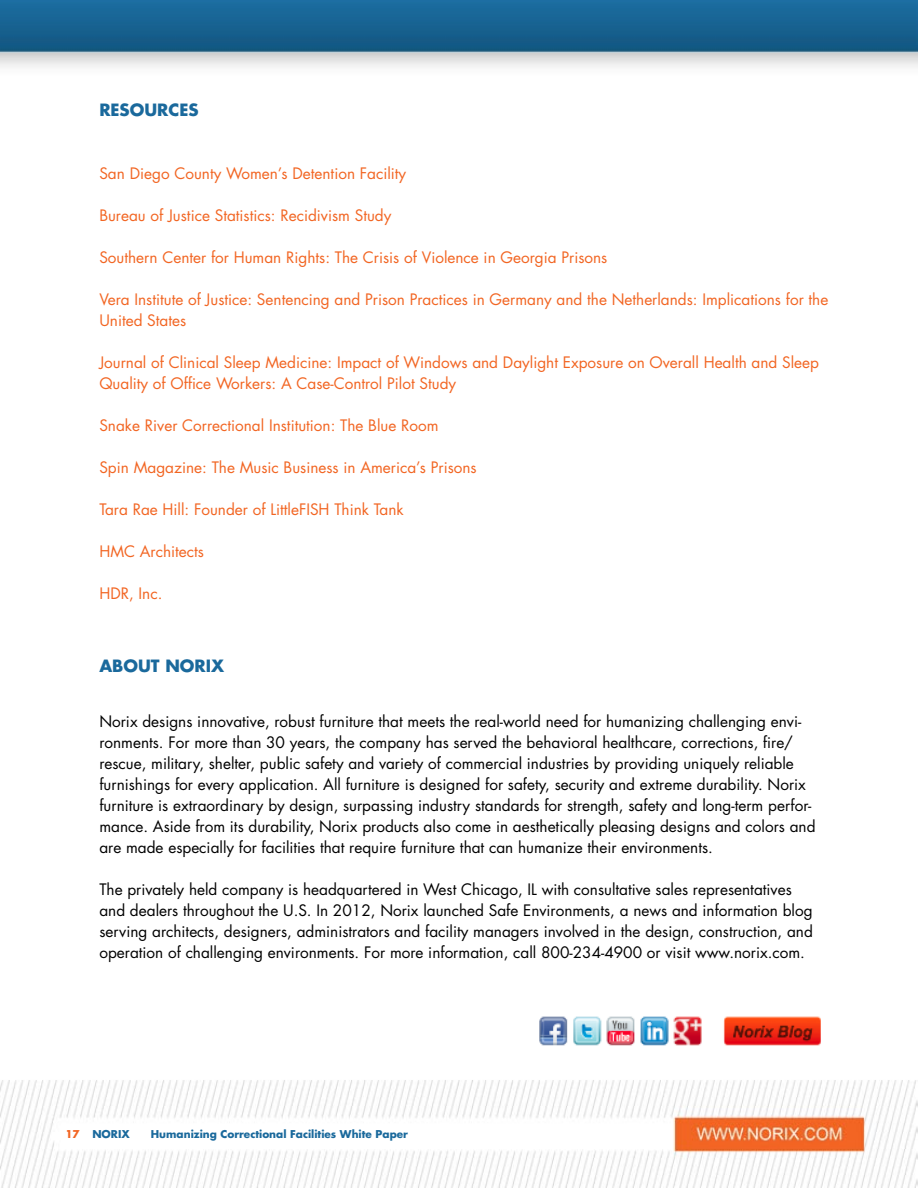
<style>
.page{position:relative;width:918px;height:1188px;background:#fff}
.page>*{position:absolute;margin:0;border:0;box-sizing:border-box;transform-origin:0 0}
.t1{font:700 16.5px "Futura Std";color:#1a699c}
.t2{font:15.3px/21px "Futura Std";color:#000}
.t3{font:15.3px/21px "Futura Std";color:#f26522}
.t4{font:700 10.5px "Futura Std";color:#1a699c}
.s1{color:#f26522}
</style>
<div class="page">
<img style="left:0;top:0;width:918px;height:1188px">
<img style="left:529px;top:1006px;width:307px;height:45px">
<p class="t1" style="left:99px;top:99px;width:101px">resourc es</p>
<p class="t3" style="left:99px;top:163px;width:308px">San Diego County Women’s Detention Facility</p>
<p class="t3" style="left:99px;top:205px;width:294px">Bureau of Justice Statistics: Recidivism Study</p>
<p class="t3" style="left:99px;top:247px;width:510px">Southern Center for Human Rights: The Crisis of Violence in Georgia Prisons</p>
<p class="t3" style="left:99px;top:289px;width:731px">Vera Institute of Justice: Sentencing and Prison Practices in Germany and the Netherlands: Implications for the<br>United States</p>
<p class="t3" style="left:99px;top:352px;width:721px">Journal of Clinical Sleep Medicine: Impact of Windows and Daylight Exposure on Overall Health and Sleep<br>Quality of Office Workers: A Case-Control Pilot Study</p>
<p class="t3" style="left:99px;top:415px;width:341px">Snake River Correctional Institution: The Blue Room</p>
<p class="t3" style="left:99px;top:457px;width:379px">Spin Magazine: The Music Business in America’s Prisons</p>
<p class="t3" style="left:99px;top:499px;width:306px">Tara Rae Hill: Founder of LittleFISH Think Tank</p>
<p class="t3" style="left:99px;top:541px;width:106px">HMC Architects</p>
<p class="t3" style="left:99px;top:583px;width:65px">HDR, Inc.</p>
<p class="t1" style="left:99px;top:655px;width:126px">about norix</p>
<p class="t2" style="left:99px;top:711px;width:718px">Norix designs innovative, robust furniture that meets the real-world need for humanizing challenging envi&shy;ronments. For more than 30 years, the company has served the behavioral healthcare, corrections, fire/ rescue, military, shelter, public safety and variety of commercial industries by providing uniquely reliable furnishings for every application. All furniture is designed for safety, security and extreme durability. Norix furniture is extraordinary by design, surpassing industry standards for strength, safety and long-term perfor&shy;mance. Aside from its durability, Norix products also come in aesthetically pleasing designs and colors and are made especially for facilities that require furniture that can humanize their environments.</p>
<p class="t2" style="left:99px;top:879px;width:715px">The privately held company is headquartered in West Chicago, IL with consultative sales representatives and dealers throughout the U.S. In 2012, Norix launched Safe Environments, a news and information blog serving architects, designers, administrators and facility managers involved in the design, construction, and operation of challenging environments. For more information, call 800-234-4900 or visit www.norix.com.</p>
<p class="t4" style="left:65px;top:1127px;width:24px"><span class="s1">17</span> NORI</p>
<p class="t4" style="left:121px;top:1127px;width:10px">X</p>
<p class="t4" style="left:151px;top:1127px;width:259px">Humanizing Correctional Facilities White Paper</p>
</div>
